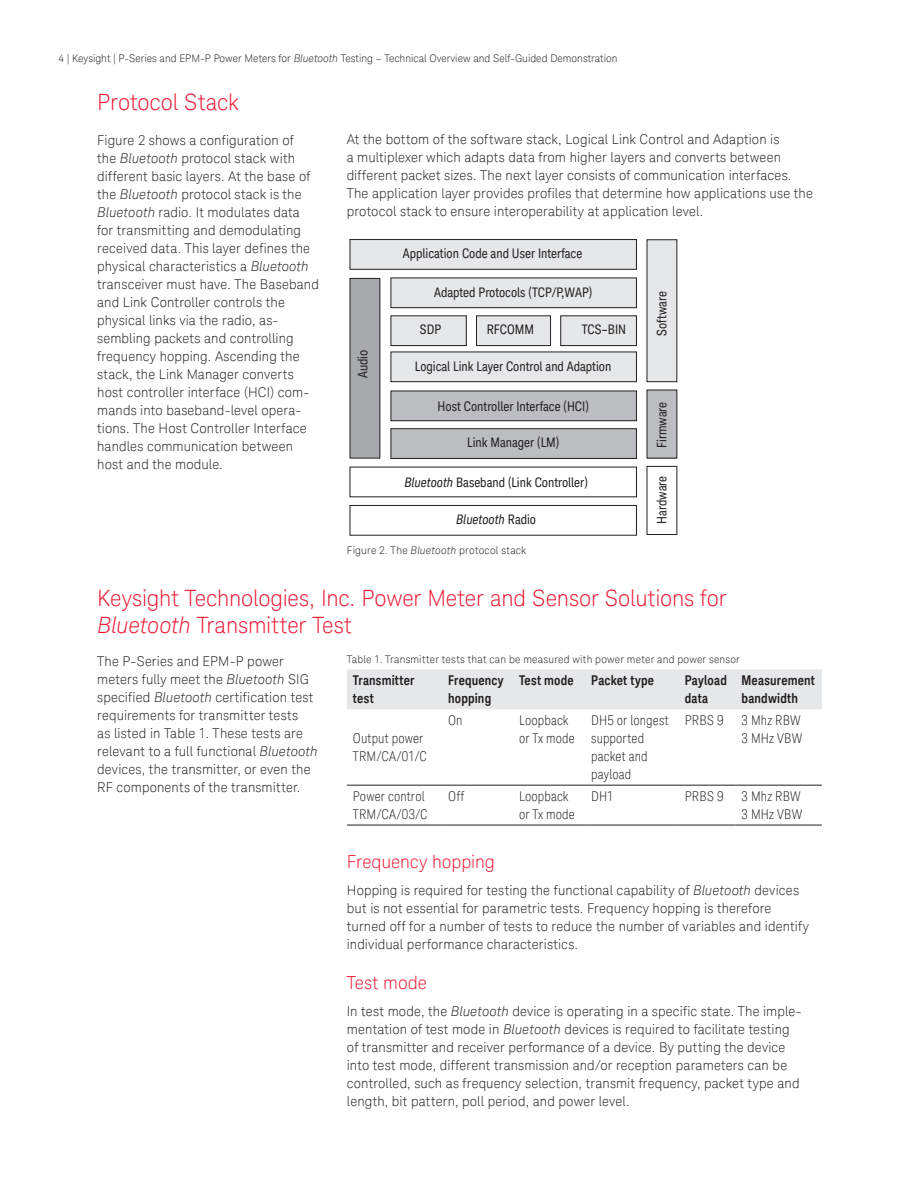
<style>
.page{position:relative;width:918px;height:1188px;background:#fff}
.page>*{position:absolute;margin:0;border:0;box-sizing:border-box;transform-origin:0 0}
.K_Heading_1{font:300 22.5px/27px "Keysight Sans";letter-spacing:-.005em;color:#ed1a36}
.K_Heading_2{font:300 18px "Keysight Sans";letter-spacing:-.005em;color:#ed1a36}
.K_Body_Text{font:300 13.5px/18px "Keysight Sans";letter-spacing:.01em;color:#231f20}
.K_Table_Text{font:300 condensed 13.5px/18px "Keysight Sans";letter-spacing:.01em;color:#231f20}
.K_Table_Heading_1{font:700 13.5px/18px "Keysight Sans Condensed";letter-spacing:.015em;color:#231f20}
.t1{font:13.2px "Keysight Sans Condensed";color:#231f20}
.t2{font:italic 13.2px "Keysight Sans Condensed";color:#231f20}
.K_Captions{font:300 10.5px "Keysight Sans";color:#231f20}
.K_Captions-2{font:300 10.5px "Keysight Sans";letter-spacing:.02em;color:#231f20}
.s1{font-style:italic}
.s2{font-style:normal}
</style>
<div class="page">
<div style="left:347px;top:669px;width:475px;height:40px;background:#e6e7e9"></div>
<hr style="left:347px;top:785px;width:95px;height:1px;background:#231f20">
<hr style="left:442px;top:785px;width:71px;height:1px;background:#231f20">
<hr style="left:513px;top:785px;width:72px;height:1px;background:#231f20">
<hr style="left:585px;top:785px;width:94px;height:1px;background:#231f20">
<hr style="left:679px;top:785px;width:57px;height:1px;background:#231f20">
<hr style="left:736px;top:785px;width:86px;height:1px;background:#231f20">
<hr style="left:347px;top:825px;width:95px;height:1px;background:#231f20">
<hr style="left:442px;top:825px;width:71px;height:1px;background:#231f20">
<hr style="left:513px;top:825px;width:72px;height:1px;background:#231f20">
<hr style="left:585px;top:825px;width:94px;height:1px;background:#231f20">
<hr style="left:679px;top:825px;width:57px;height:1px;background:#231f20">
<hr style="left:736px;top:825px;width:86px;height:1px;background:#231f20">
<div style="left:350px;top:278px;width:30px;height:180px;background:#a8a9ad"></div>
<div style="left:350px;top:278px;width:30px;height:180px;border:1px solid #231f20"></div>
<div style="left:647px;top:240px;width:30px;height:142px;background:#e6e7e9"></div>
<div style="left:647px;top:390px;width:30px;height:68px;background:#bcbdc0"></div>
<div style="left:647px;top:390px;width:30px;height:68px;border:1px solid #231f20"></div>
<div style="left:647px;top:466px;width:30px;height:69px;border:1px solid #231f20"></div>
<div style="left:350px;top:505px;width:287px;height:30px;border:1px solid #231f20"></div>
<div style="left:391px;top:391px;width:245px;height:30px;background:#bcbdc0"></div>
<div style="left:391px;top:391px;width:246px;height:30px;border:1px solid #231f20"></div>
<div style="left:391px;top:316px;width:75px;height:30px;background:#e6e7e9"></div>
<div style="left:391px;top:316px;width:76px;height:30px;border:1px solid #231f20"></div>
<div style="left:391px;top:429px;width:245px;height:29px;background:#bcbdc0"></div>
<div style="left:391px;top:428px;width:246px;height:31px;border:1px solid #231f20"></div>
<div style="left:477px;top:316px;width:74px;height:30px;background:#e6e7e9"></div>
<div style="left:476px;top:316px;width:75px;height:30px;border:1px solid #231f20"></div>
<div style="left:561px;top:316px;width:75px;height:30px;background:#e6e7e9"></div>
<div style="left:561px;top:316px;width:76px;height:30px;border:1px solid #231f20"></div>
<div style="left:391px;top:278px;width:245px;height:30px;background:#e6e7e9"></div>
<div style="left:391px;top:278px;width:246px;height:30px;border:1px solid #231f20"></div>
<div style="left:350px;top:240px;width:286px;height:29px;background:#e6e7e9"></div>
<div style="left:350px;top:239px;width:287px;height:31px;border:1px solid #231f20"></div>
<div style="left:391px;top:352px;width:245px;height:30px;background:#e6e7e9"></div>
<div style="left:391px;top:352px;width:246px;height:30px;border:1px solid #231f20"></div>
<p class="K_Captions" style="left:59px;top:52px;width:560px">4 | Keysight | P-Series and EPM-P Power Meters for <span class="s1">Bluetooth</span> Testing – Technical Overview and Self-Guided Demonstration</p>
<p class="K_Heading_1" style="left:97px;top:89px;width:143px">Protocol Stack</p>
<p class="K_Body_Text" style="left:97px;top:131px;width:223px">Figure 2 shows a configuration of<br>the <span class="s1">Bluetooth</span> protocol stack with different basic layers. At the base of the <span class="s1">Bluetooth</span> protocol stack is the <span class="s1">Bluetooth</span> radio. It modulates data for transmitting and demodulating received data. This layer defines the physical characteristics a <span class="s1">Bluetooth </span>transceiver must have. The Baseband and Link Controller controls the physical links via the radio, as&shy;sembling packets and controlling frequency hopping. Ascending the stack, the Link Manager converts host controller interface (HCI) com&shy;mands into baseband-level opera&shy;tions. The Host Controller Interface handles communication between host and the module.</p>
<p class="K_Body_Text" style="left:347px;top:130px;width:468px">At the bottom of the software stack, Logical Link Control and Adaption is<br>a multiplexer which adapts data from higher layers and converts between different packet sizes. The next layer consists of communication interfaces.<br>The application layer provides profiles that determine how applications use the protocol stack to ensure interoperability at application level.</p>
<p class="t1" style="left:403px;top:246px;width:181px">Application Code and User Interface</p>
<p class="t1" style="left:434px;top:285px;width:160px">Adapted Protocols (TCP/P,WAP)</p>
<p class="t1" style="left:654px;top:336px;width:46px;rotate:-90deg">Software</p>
<p class="t1" style="left:420px;top:321px;width:23px">SDP</p>
<p class="t1" style="left:487px;top:321px;width:49px">RFCOMM</p>
<p class="t1" style="left:582px;top:321px;width:46px">TCS–BIN</p>
<p class="t1" style="left:355px;top:378px;width:30px;rotate:-90deg">Audio</p>
<p class="t1" style="left:415px;top:358px;width:198px">Logical Link Layer Control and Adaption</p>
<p class="t1" style="left:438px;top:398px;width:153px">Host Controller Interface (HCI)</p>
<p class="t1" style="left:654px;top:448px;width:48px;rotate:-90deg">Firmware</p>
<p class="t1" style="left:467px;top:435px;width:94px">Link Manager (LM)</p>
<p class="t1" style="left:404px;top:474px;width:185px"><span class="s1">Bluetooth</span> Baseband (Link Controller)</p>
<p class="t2" style="left:456px;top:511px;width:81px">Bluetooth <span class="s2">Radio</span></p>
<p class="K_Captions-2" style="left:347px;top:544px;width:181px">Figure 2. The <span class="s1">Bluetooth</span> protocol stack</p>
<p class="t1" style="left:654px;top:524px;width:49px;rotate:-90deg">Hardware</p>
<p class="K_Heading_1" style="left:97px;top:585px;width:631px">Keysight Technologies, Inc. Power Meter and Sensor Solutions for<br><span class="s1">Bluetooth</span> Transmitter Test</p>
<p class="K_Body_Text" style="left:97px;top:652px;width:222px">The P-Series and EPM-P power meters fully meet the <span class="s1">Bluetooth</span> SIG specified <span class="s1">Bluetooth</span> certification test requirements for transmitter tests<br>as listed in Table 1. These tests are relevant to a full functional <span class="s1">Bluetooth </span>devices, the transmitter, or even the RF components of the transmitter.</p>
<p class="K_Captions-2" style="left:347px;top:654px;width:395px">Table 1. Transmitter tests that can be measured with power meter and power sensor</p>
<p class="K_Table_Heading_1" style="left:353px;top:671px;width:63px">Transmitter test</p>
<p class="K_Table_Heading_1" style="left:448px;top:671px;width:57px">Frequency hopping</p>
<p class="K_Table_Heading_1" style="left:519px;top:671px;width:56px">Test mode</p>
<p class="K_Table_Heading_1" style="left:591px;top:671px;width:64px">Packet type</p>
<p class="K_Table_Heading_1" style="left:685px;top:671px;width:44px">Payload data</p>
<p class="K_Table_Heading_1" style="left:742px;top:671px;width:75px">Measurement bandwidth</p>
<p class="K_Table_Text" style="left:353px;top:729px;width:75px">Output power<br>TRM/CA/01/C</p>
<p class="K_Table_Text" style="left:448px;top:711px;width:16px">On</p>
<p class="K_Table_Text" style="left:519px;top:711px;width:57px">Loopback or Tx mode</p>
<p class="K_Table_Text" style="left:591px;top:711px;width:79px">DH5 or longest supported packet and payload</p>
<p class="K_Table_Text" style="left:685px;top:711px;width:40px">PRBS 9</p>
<p class="K_Table_Text" style="left:742px;top:711px;width:61px">3 Mhz RBW</p>
<p class="K_Table_Text" style="left:742px;top:729px;width:62px">3 MHz VBW</p>
<p class="K_Table_Text" style="left:353px;top:787px;width:76px">Power control<br>TRM/CA/03/C</p>
<p class="K_Table_Text" style="left:448px;top:787px;width:17px">Off</p>
<p class="K_Table_Text" style="left:519px;top:787px;width:57px">Loopback or Tx mode</p>
<p class="K_Table_Text" style="left:591px;top:787px;width:24px">DH1</p>
<p class="K_Table_Text" style="left:685px;top:787px;width:40px">PRBS 9</p>
<p class="K_Table_Text" style="left:742px;top:787px;width:61px">3 Mhz RBW</p>
<p class="K_Table_Text" style="left:742px;top:805px;width:62px">3 MHz VBW</p>
<p class="K_Heading_2" style="left:347px;top:852px;width:149px">Frequency hopping</p>
<p class="K_Body_Text" style="left:347px;top:881px;width:464px">Hopping is required for testing the functional capability of <span class="s1">Bluetooth</span> devices but is not essential for parametric tests. Frequency hopping is therefore turned off for a number of tests to reduce the number of variables and identify individual performance characteristics.</p>
<p class="K_Heading_2" style="left:347px;top:973px;width:82px">Test mode</p>
<p class="K_Body_Text" style="left:347px;top:1002px;width:456px">In test mode, the <span class="s1">Bluetooth</span> device is operating in a specific state. The imple&shy;mentation of test mode in <span class="s1">Bluetooth</span> devices is required to facilitate testing of transmitter and receiver performance of a device. By putting the device into test mode, different transmission and/or reception parameters can be controlled, such as frequency selection, transmit frequency, packet type and length, bit pattern, poll period, and power level.</p>
</div>
